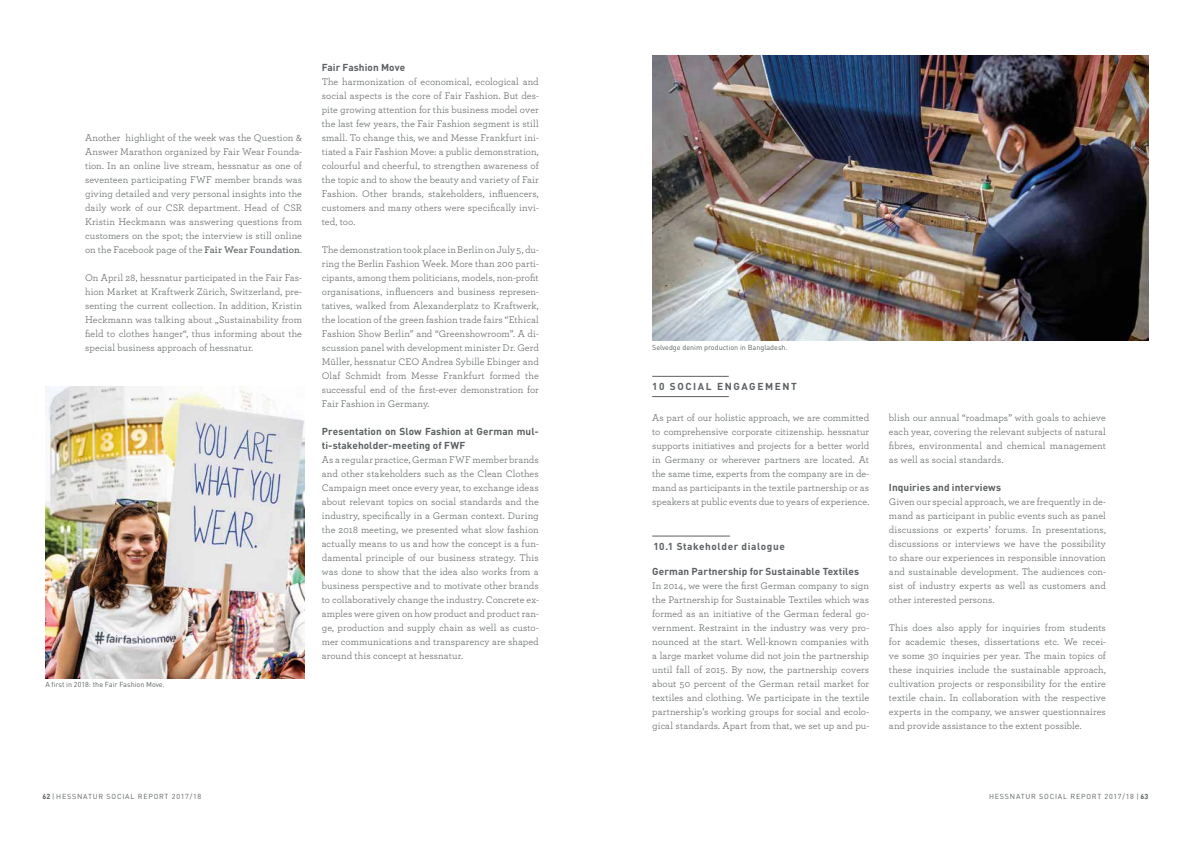
<style>
.page{position:relative;width:1191px;height:842px;background:#fff}
.page>*{position:absolute;margin:0;border:0;box-sizing:border-box;transform-origin:0 0}
.t1{font:10px/14px "Archer";letter-spacing:.005em;color:#5c6062;text-align:justify}
.t2{font:700 10px/14px "DINOT";letter-spacing:.01em;color:#5c6062}
.t3{font:700 10px "DINOT";letter-spacing:.055em;color:#5c6062}
.t4{font:700 10px "DINOT";letter-spacing:.16em;color:#5c6062}
.t5{font:7.2px "DINOT";color:#5c6062}
.t6{font:7.2px "DINOT";letter-spacing:.11em;color:#5c6062}
.s1{font-weight:600}
.s2{font-weight:700}
</style>
<div class="page">
<hr style="left:652px;top:376px;width:77px;height:1px;background:#5c6062">
<hr style="left:652px;top:396px;width:77px;height:1px;background:#5c6062">
<hr style="left:652px;top:535px;width:78px;height:1px;background:#5c6062">
<img style="left:45px;top:386px;width:260px;height:292px">
<img style="left:652px;top:55px;width:496px;height:285px">
<p class="t1" style="left:85px;top:130px;width:218px">Another highlight of the week was the Question &amp; Answer Marathon organized by Fair Wear Founda&shy;tion. In an online live stream, hessnatur as one of seventeen participating FWF member brands was giving detailed and very personal insights into the daily work of our CSR department. Head of CSR Kristin Heckmann was answering questions from customers on the spot; the interview is still online on the Facebook page of the <span class="s1">Fair Wear Foundation</span>.</p>
<p class="t1" style="left:85px;top:270px;width:218px">On April 28, hessnatur participated in the Fair Fas&shy;hion Market at Kraftwerk Zürich, Switzerland, pre&shy;senting the current collection. In addition, Kristin Heckmann was talking about „Sustainability from field to clothes hanger“, thus informing about the special business approach of hessnatur.</p>
<p class="t5" style="left:45px;top:680px;width:121px">A first in 2018: the Fair Fashion Move.</p>
<p class="t2" style="left:322px;top:60px;width:85px">Fair Fashion Move</p>
<p class="t1" style="left:322px;top:74px;width:218px">The harmonization of economical, ecological and social aspects is the core of Fair Fashion. But des&shy;pite growing attention for this business model over the last few years, the Fair Fashion segment is still small. To change this, we and Messe Frankfurt ini&shy;tiated a Fair Fashion Move: a public demonstration, colourful and cheerful, to strengthen awareness of the topic and to show the beauty and variety of Fair Fashion. Other brands, stakeholders, influencers, customers and many others were specifically invi&shy;ted, too.</p>
<p class="t1" style="left:322px;top:242px;width:218px">The demonstration took place in Berlin on July 5, du&shy;ring the Berlin Fashion Week. More than 200 parti&shy;cipants, among them politicians, models, non-profit organisations, influencers and business represen&shy;tatives, walked from Alexanderplatz to Kraftwerk, the location of the green fashion trade fairs “Ethical Fashion Show Berlin” and “Greenshowroom”. A di&shy;scussion panel with development minister Dr. Gerd Müller, hessnatur CEO Andrea Sybille Ebinger and Olaf Schmidt from Messe Frankfurt formed the successful end of the first-ever demonstration for Fair Fashion in Germany.</p>
<p class="t2" style="left:322px;top:424px;width:218px">Presentation on Slow Fashion at German mul&shy;ti-stakeholder-meeting of FWF</p>
<p class="t1" style="left:322px;top:452px;width:218px">As a regular practice, German FWF member brands and other stakeholders such as the Clean Clothes Campaign meet once every year, to exchange ideas about relevant topics on social standards and the industry, specifically in a German context. During the 2018 meeting, we presented what slow fashion actually means to us and how the concept is a fun&shy;damental principle of our business strategy. This was done to show that the idea also works from a business perspective and to motivate other brands to collaboratively change the industry. Concrete ex&shy;amples were given on how product and product ran&shy;ge, production and supply chain as well as custo&shy;mer communications and transparency are shaped around this concept at hessnatur.</p>
<p class="t5" style="left:652px;top:343px;width:137px">Selvedge denim production in Bangladesh.</p>
<p class="t4" style="left:652px;top:380px;width:146px">10 SOCIAL ENGAGEMENT</p>
<p class="t1" style="left:652px;top:410px;width:218px">As part of our holistic approach, we are committed to comprehensive corporate citizenship. hessnatur supports initiatives and projects for a better world in Germany or wherever partners are located. At the same time, experts from the company are in de&shy;mand as participants in the textile partnership or as speakers at public events due to years of experience.</p>
<p class="t3" style="left:653px;top:540px;width:133px">10.1 Stakeholder dialogue</p>
<p class="t2" style="left:652px;top:564px;width:208px">German Partnership for Sustainable Textiles</p>
<p class="t1" style="left:652px;top:578px;width:218px">In 2014, we were the first German company to sign the Partnership for Sustainable Textiles which was formed as an initiative of the German federal go&shy;vernment. Restraint in the industry was very pro&shy;nounced at the start. Well-known companies with a large market volume did not join the partnership until fall of 2015. By now, the partnership covers about 50 percent of the German retail market for textiles and clothing. We participate in the textile partnership’s working groups for social and ecolo&shy;gical standards. Apart from that, we set up and pu-</p>
<p class="t1" style="left:889px;top:410px;width:218px">blish our annual “roadmaps” with goals to achieve each year, covering the relevant subjects of natural fibres, environmental and chemical management as well as social standards.</p>
<p class="t2" style="left:889px;top:480px;width:114px">Inquiries and interviews</p>
<p class="t1" style="left:889px;top:494px;width:218px">Given our special approach, we are frequently in de&shy;mand as participant in public events such as panel discussions or experts’ forums. In presentations, discussions or interviews we have the possibility to share our experiences in responsible innovation and sustainable development. The audiences con&shy;sist of industry experts as well as customers and other interested persons.</p>
<p class="t1" style="left:889px;top:620px;width:218px">This does also apply for inquiries from students for academic theses, dissertations etc. We recei&shy;ve some 30 inquiries per year. The main topics of these inquiries include the sustainable approach, cultivation projects or responsibility for the entire textile chain. In collaboration with the respective experts in the company, we answer questionnaires and provide assistance to the extent possible.</p>
<p class="t6" style="left:43px;top:792px;width:160px"><span class="s2">62</span> | HESSNATUR SOCIAL REPORT 2017/18</p>
<p class="t6" style="left:989px;top:792px;width:161px">HESSNATUR SOCIAL REPORT 2017/18 | <span class="s2">63</span></p>
</div>
